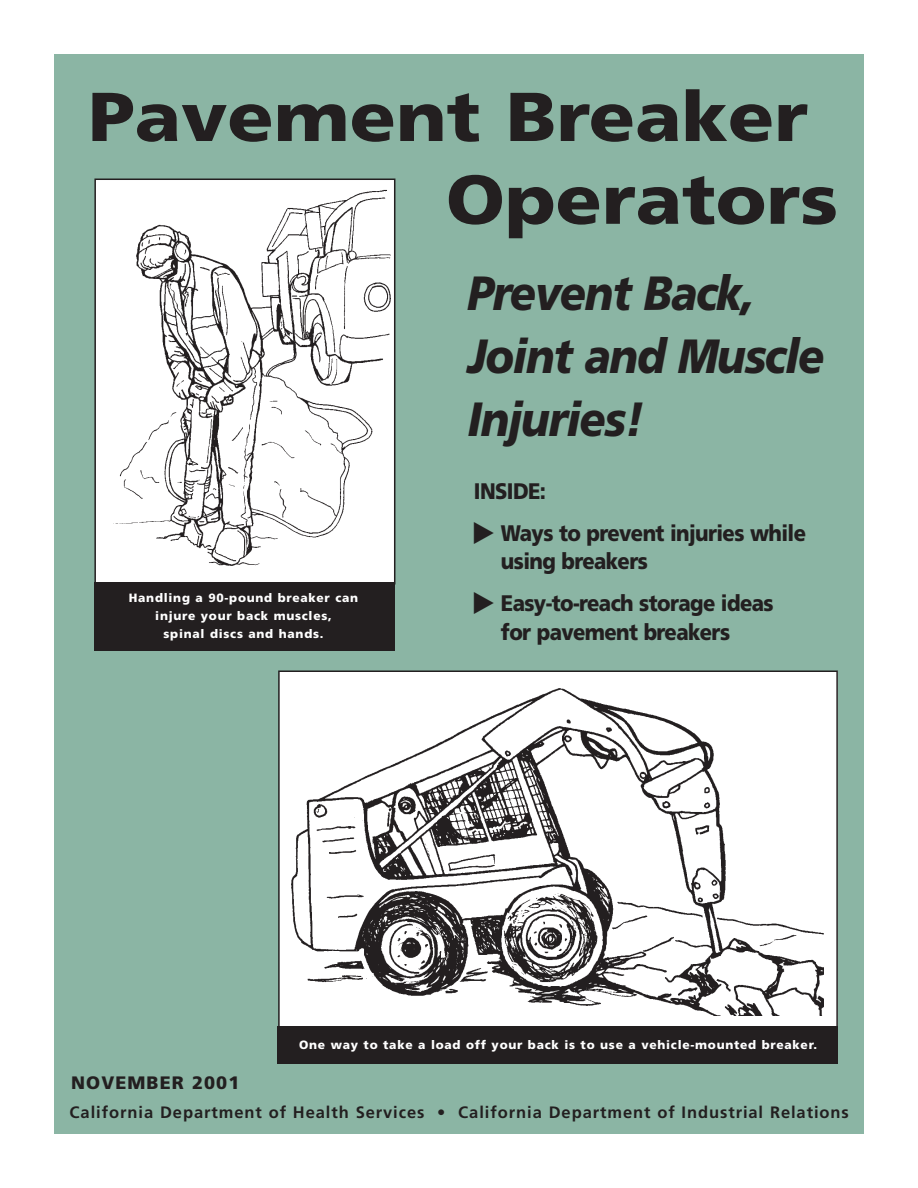
<style>
.page{position:relative;width:918px;height:1188px;background:#fff}
.page>*{position:absolute;margin:0;border:0;box-sizing:border-box;transform-origin:0 0}
.t1{font:900 69px/82.8px "Frutiger";color:#231f20;scale:1.1 1}
.t2{font:italic 900 48px/63px "Frutiger";letter-spacing:-.03em;color:#231f20;scale:.9 1}
.t3{font:900 22.5px/28.5px "Frutiger";letter-spacing:-.03em;color:#231f20;scale:.9 1}
.t4{font:900 18px "Frutiger";letter-spacing:.06em;color:#231f20}
.t5{font:700 16.5px "Frutiger";letter-spacing:.055em;color:#231f20}
.t6{font:900 12px/18px "Frutiger";letter-spacing:.06em;color:#fff;text-align:center}
.s1{font-family:"Universal Newswith Comm Pi";font-weight:400}
</style>
<div class="page">
<div style="left:54px;top:54px;width:810px;height:1080px;background:#8bb5a4"></div>
<div style="left:95px;top:179px;width:300px;height:405px;background:#fff"></div>
<div style="left:279px;top:671px;width:558px;height:358px;background:#fff"></div>
<div style="left:94px;top:179px;width:301px;height:406px;border:2px solid #231f20"></div>
<img style="left:113px;top:189px;width:277px;height:377px">
<div style="left:95px;top:582px;width:300px;height:69px;background:#231f20"></div>
<div style="left:278px;top:1026px;width:560px;height:38px;background:#231f20"></div>
<img style="left:291px;top:688px;width:533px;height:328px">
<h1 class="t1" style="left:446px;top:81px;width:358px;text-indent:-358px">Pavement Breaker<br>Operators</h1>
<h1 class="t2" style="left:468px;top:265px;width:398px">Prevent Back,<br>Joint and Muscle<br>Injuries!</h1>
<p class="t3" style="left:474px;top:478px;width:82px">INSIDE:</p>
<p class="t3" style="left:501px;top:520px;width:341px;text-indent:-27px"><span class="s1">©</span> Ways to prevent injuries while using breakers</p>
<p class="t3" style="left:501px;top:591px;width:304px;text-indent:-27px"><span class="s1">©</span> Easy-to-reach storage ideas for pavement breakers</p>
<p class="t6" style="left:129px;top:589px;width:231px">Handling a 90-pound breaker can injure your back muscles,<br>spinal discs and hands.</p>
<p class="t6" style="left:299px;top:1036px;width:520px">One way to take a load off your back is to use a vehicle-mounted breaker.</p>
<p class="t4" style="left:71px;top:1075px;width:170px">NOVEMBER 2001</p>
<p class="t5" style="left:70px;top:1105px;width:781px">California Department of Health Services • California Department of Industrial Relations</p>
</div>
